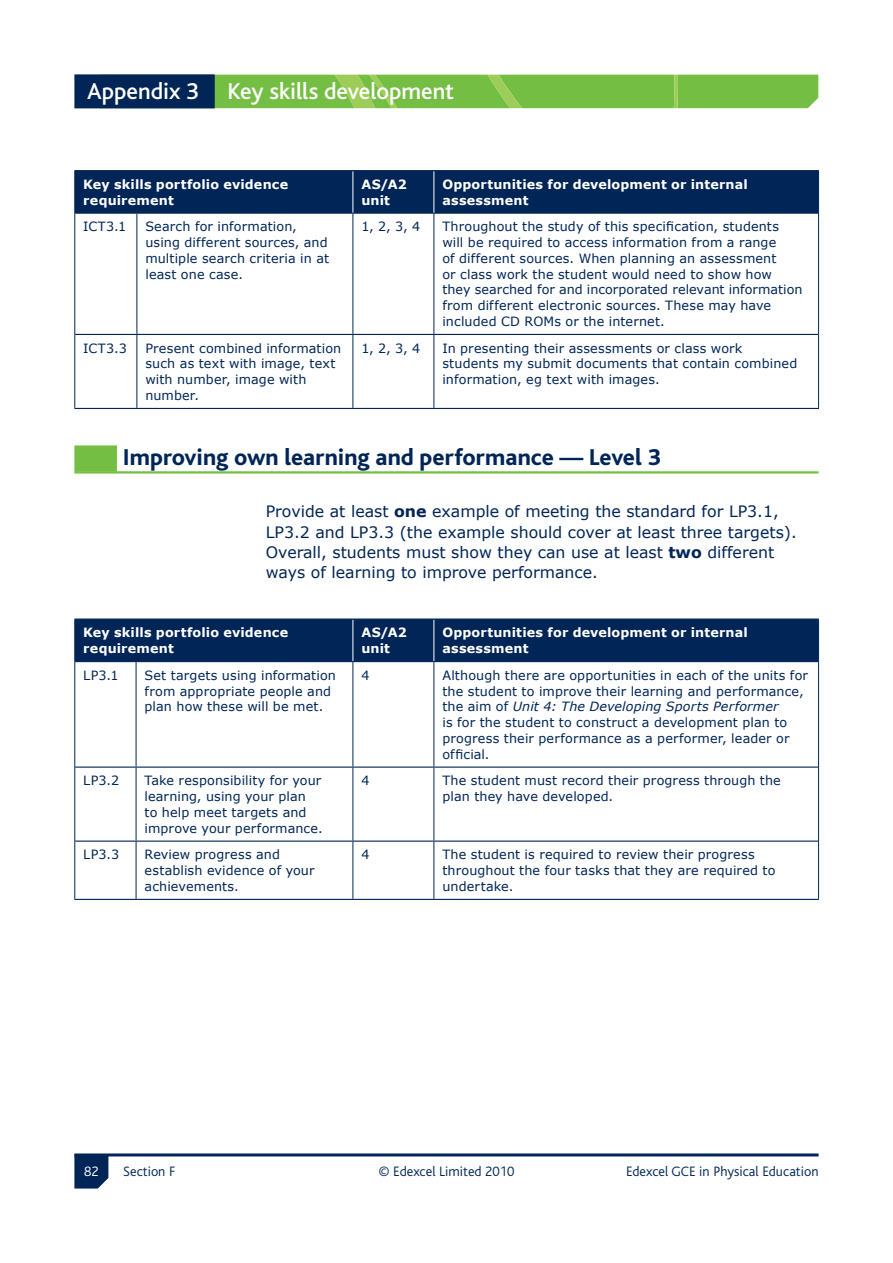
<style>
.page{position:relative;width:893px;height:1263px;background:#fff}
.page>*{position:absolute;margin:0;border:0;box-sizing:border-box;transform-origin:0 0}
.t1{font:800 24px "Bliss";color:#002556}
.t2{font:500 24px "Bliss";color:#fff}
.t3{font:15.75px/20.2px "Verdana";color:#002556}
.t4{font:300 14.25px "Bliss";color:#002556}
.t5{font:300 14.25px "Bliss";color:#fff}
.t6{font:12.75px/15.8px "Verdana";letter-spacing:.01em;color:#002556}
.t7{font:700 12.75px/15.8px "Verdana";letter-spacing:.01em;color:#fff}
.s1{font-weight:700}
.s2{font-style:italic}
</style>
<div class="page">
<svg style="left:215px;top:74px;width:604px;height:34px;background:#7ac149"></svg>
<div style="left:74px;top:74px;width:141px;height:34px;background:#002556"></div>
<hr style="left:74px;top:1153px;width:745px;height:3px;background:#002556">
<svg style="left:74px;top:1154px;width:34px;height:34px"></svg>
<div style="left:74px;top:445px;width:43px;height:27px;background:#74bf43"></div>
<hr style="left:74px;top:471px;width:745px;height:2px;background:#74bf43">
<div style="left:75px;top:171px;width:743px;height:42px;background:#002556"></div>
<svg style="left:75px;top:214px;width:743px;height:194px"></svg>
<hr style="left:75px;top:213px;width:743px;height:1px;background:#002556">
<hr style="left:353px;top:171px;width:1px;height:42px;background:#fff">
<hr style="left:434px;top:171px;width:1px;height:42px;background:#fff">
<hr style="left:74px;top:171px;width:1px;height:42px;background:#002556">
<hr style="left:818px;top:171px;width:1px;height:42px;background:#002556">
<hr style="left:74px;top:170px;width:745px;height:1px;background:#002556">
<hr style="left:137px;top:214px;width:1px;height:120px;background:#002556">
<hr style="left:353px;top:214px;width:1px;height:120px;background:#002556">
<hr style="left:434px;top:214px;width:1px;height:120px;background:#002556">
<hr style="left:74px;top:213px;width:1px;height:121px;background:#002556">
<hr style="left:818px;top:213px;width:1px;height:121px;background:#002556">
<hr style="left:74px;top:408px;width:745px;height:1px;background:#002556">
<hr style="left:137px;top:335px;width:1px;height:73px;background:#002556">
<hr style="left:353px;top:335px;width:1px;height:73px;background:#002556">
<hr style="left:434px;top:335px;width:1px;height:73px;background:#002556">
<hr style="left:74px;top:334px;width:1px;height:74px;background:#002556">
<hr style="left:818px;top:334px;width:1px;height:74px;background:#002556">
<hr style="left:75px;top:334px;width:743px;height:1px;background:#002556">
<div style="left:75px;top:620px;width:743px;height:41px;background:#002556"></div>
<svg style="left:75px;top:662px;width:743px;height:237px"></svg>
<hr style="left:75px;top:661px;width:743px;height:1px;background:#002556">
<hr style="left:353px;top:620px;width:1px;height:41px;background:#fff">
<hr style="left:434px;top:620px;width:1px;height:41px;background:#fff">
<hr style="left:74px;top:620px;width:1px;height:42px;background:#002556">
<hr style="left:818px;top:620px;width:1px;height:42px;background:#002556">
<hr style="left:74px;top:618px;width:745px;height:2px;background:#002556">
<hr style="left:136px;top:662px;width:1px;height:104px;background:#002556">
<hr style="left:353px;top:662px;width:1px;height:104px;background:#002556">
<hr style="left:434px;top:662px;width:1px;height:104px;background:#002556">
<hr style="left:74px;top:662px;width:1px;height:105px;background:#002556">
<hr style="left:818px;top:662px;width:1px;height:105px;background:#002556">
<hr style="left:136px;top:768px;width:1px;height:72px;background:#002556">
<hr style="left:353px;top:768px;width:1px;height:72px;background:#002556">
<hr style="left:434px;top:768px;width:1px;height:72px;background:#002556">
<hr style="left:74px;top:767px;width:1px;height:74px;background:#002556">
<hr style="left:818px;top:767px;width:1px;height:74px;background:#002556">
<hr style="left:75px;top:766px;width:743px;height:2px;background:#002556">
<hr style="left:74px;top:899px;width:745px;height:1px;background:#002556">
<hr style="left:136px;top:842px;width:1px;height:57px;background:#002556">
<hr style="left:353px;top:842px;width:1px;height:57px;background:#002556">
<hr style="left:434px;top:842px;width:1px;height:57px;background:#002556">
<hr style="left:74px;top:841px;width:1px;height:58px;background:#002556">
<hr style="left:818px;top:841px;width:1px;height:58px;background:#002556">
<hr style="left:75px;top:840px;width:743px;height:2px;background:#002556">
<h1 class="t2" style="left:87px;top:79px;width:368px">Appendix 3 Key skills development</h1>
<p class="t7" style="left:83px;top:176px;width:206px">Key skills portfolio evidence requirement</p>
<p class="t7" style="left:361px;top:176px;width:47px">AS/A2 unit</p>
<p class="t7" style="left:442px;top:176px;width:307px">Opportunities for development or internal assessment</p>
<p class="t6" style="left:83px;top:218px;width:45px">ICT3.1</p>
<p class="t6" style="left:145px;top:218px;width:185px">Search for information, using different sources, and multiple search criteria in at least one case.</p>
<p class="t6" style="left:361px;top:218px;width:60px">1, 2, 3, 4</p>
<p class="t6" style="left:442px;top:218px;width:362px">Throughout the study of this specification, students will be required to access information from a range<br>of different sources. When planning an assessment<br>or class work the student would need to show how they searched for and incorporated relevant information from different electronic sources. These may have included CD ROMs or the internet.</p>
<p class="t6" style="left:83px;top:340px;width:45px">ICT3.3</p>
<p class="t6" style="left:145px;top:340px;width:197px">Present combined information such as text with image, text with number, image with number.</p>
<p class="t6" style="left:361px;top:340px;width:60px">1, 2, 3, 4</p>
<p class="t6" style="left:442px;top:340px;width:356px">In presenting their assessments or class work students my submit documents that contain combined information, eg text with images.</p>
<h1 class="t1" style="left:123px;top:445px;width:539px">Improving own learning and performance — Level 3</h1>
<p class="t3" style="left:266px;top:501px;width:532px">Provide at least <span class="s1">one</span> example of meeting the standard for LP3.1, LP3.2 and LP3.3 (the example should cover at least three targets).<br>Overall, students must show they can use at least <span class="s1">two</span> different ways of learning to improve performance.</p>
<p class="t7" style="left:83px;top:624px;width:206px">Key skills portfolio evidence requirement</p>
<p class="t7" style="left:361px;top:624px;width:47px">AS/A2 unit</p>
<p class="t7" style="left:442px;top:624px;width:307px">Opportunities for development or internal assessment</p>
<p class="t6" style="left:83px;top:667px;width:37px">LP3.1</p>
<p class="t6" style="left:145px;top:667px;width:193px">Set targets using information from appropriate people and plan how these will be met.</p>
<p class="t6" style="left:361px;top:667px;width:10px">4</p>
<p class="t6" style="left:442px;top:667px;width:367px">Although there are opportunities in each of the units for the student to improve their learning and performance, the aim of <span class="s2">Unit 4: The Developing Sports Performer<br></span>is for the student to construct a development plan to progress their performance as a performer, leader or official.</p>
<p class="t6" style="left:83px;top:772px;width:37px">LP3.2</p>
<p class="t6" style="left:145px;top:772px;width:180px">Take responsibility for your learning, using your plan<br>to help meet targets and improve your performance.</p>
<p class="t6" style="left:361px;top:772px;width:10px">4</p>
<p class="t6" style="left:442px;top:772px;width:340px">The student must record their progress through the plan they have developed.</p>
<p class="t6" style="left:83px;top:846px;width:37px">LP3.3</p>
<p class="t6" style="left:145px;top:846px;width:171px">Review progress and establish evidence of your achievements.</p>
<p class="t6" style="left:361px;top:846px;width:10px">4</p>
<p class="t6" style="left:442px;top:846px;width:335px">The student is required to review their progress throughout the four tasks that they are required to undertake.</p>
<p class="t5" style="left:84px;top:1164px;width:16px">82</p>
<p class="t4" style="left:123px;top:1164px;width:54px">Section F</p>
<p class="t4" style="left:378px;top:1164px;width:138px">© Edexcel Limited 2010</p>
<p class="t4" style="left:626px;top:1164px;width:194px">Edexcel GCE in Physical Education</p>
</div>
